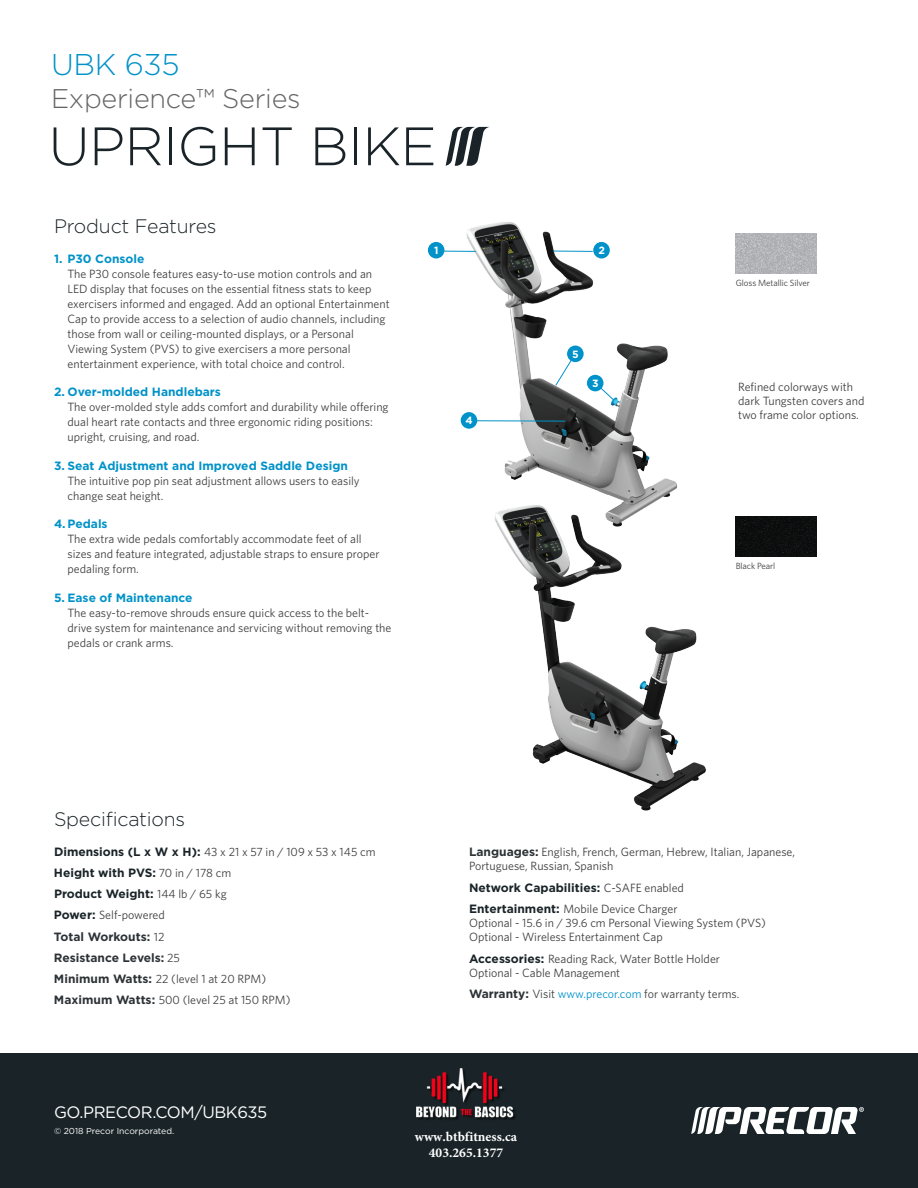
<style>
.page{position:relative;width:918px;height:1188px;background:#fff}
.page>*{position:absolute;margin:0;border:0;box-sizing:border-box;transform-origin:0 0}
.t1{font:300 54px "Gotham";letter-spacing:-.01em;color:#1a2428}
.t2{font:300 30px "Gotham";letter-spacing:-.01em;color:#0092c8}
.t3{font:300 27px "Gotham";letter-spacing:-.01em;color:#676464}
.t4{font:300 19.5px "Gotham";letter-spacing:-.01em;color:#1a2428}
.t5{font:16.5px "Gotham";letter-spacing:-.025em;color:#fff}
.t6{font:700 13.5px/16.2px "Minion Pro";color:#fff;text-align:center}
.t7{font:12px/15px "Whitney";color:#413f41}
.t8{font:12px/14.4px "Whitney";color:#3e3e3f}
.t9{font:700 12px "Gotham";color:#0092c8}
.t10{font:700 12px "Gotham";color:#1a2428}
.t11{font:700 12px "Gotham";color:#2c3236}
.t12{font:700 10.5px "Gotham";color:#fff}
.t13{font:9px "Whitney";letter-spacing:-.01em;color:#413f41}
.t14{font:8.7px "Gotham";color:#fff}
.s1{font-family:"Gotham";font-weight:700;color:#1a2428}
.s2{font-family:"Whitney";font-weight:400;color:#3e3e3f}
.s3{font-family:"Gotham";font-weight:700;color:#2c3236}
.s4{color:#0092c8}
</style>
<div class="page">
<img style="left:504px;top:537px;width:232px;height:274px">
<div style="left:0;top:1053px;width:918px;height:135px;background:#1a2428"></div>
<img style="left:427px;top:222px;width:309px;height:315px">
<hr style="left:436px;top:251px;width:40px;height:1px;background:#0092c8">
<div style="left:461px;top:412px;width:16px;height:17px;background:#0092c8;border-radius:50%"></div>
<div style="left:567px;top:346px;width:17px;height:16px;background:#0092c8;border-radius:50%"></div>
<svg style="left:555px;top:356px;width:19px;height:30px"></svg>
<div style="left:593px;top:242px;width:17px;height:16px;background:#0092c8;border-radius:50%"></div>
<svg style="left:596px;top:384px;width:19px;height:17px"></svg>
<div style="left:428px;top:242px;width:16px;height:16px;background:#0092c8;border-radius:50%"></div>
<div style="left:587px;top:375px;width:16px;height:16px;background:#0092c8;border-radius:50%"></div>
<svg style="left:691px;top:1107px;width:173px;height:27px"></svg>
<svg style="left:446px;top:127px;width:43px;height:39px"></svg>
<hr style="left:553px;top:251px;width:40px;height:1px;background:#0092c8">
<hr style="left:476px;top:420px;width:89px;height:2px;background:#0092c8">
<img style="left:736px;top:233px;width:81px;height:41px">
<div style="left:736px;top:516px;width:81px;height:41px;background:#0d0e0e"></div>
<img style="left:417px;top:1068px;width:98px;height:52px">
<p class="t2" style="left:51px;top:45px;width:130px">UBK 635</p>
<p class="t3" style="left:51px;top:81px;width:251px">Experience™ Series</p>
<p class="t1" style="left:49px;top:112px;width:390px">UPRIGHT BIKE</p>
<p class="t4" style="left:54px;top:213px;width:164px">Product Features</p>
<p class="t9" style="left:54px;top:250px;width:92px">1. P30 Console</p>
<p class="t7" style="left:68px;top:266px;width:324px">The P30 console features easy-to-use motion controls and an LED display that focuses on the essential fitness stats to keep exercisers informed and engaged. Add an optional Entertainment Cap to provide access to a selection of audio channels, including those from wall or ceiling-mounted displays, or a Personal Viewing System (PVS) to give exercisers a more personal entertainment experience, with total choice and control.</p>
<p class="t9" style="left:54px;top:384px;width:168px">2. Over-molded Handlebars</p>
<p class="t7" style="left:68px;top:399px;width:323px">The over-molded style adds comfort and durability while offering dual heart rate contacts and three ergonomic riding positions: upright, cruising, and road.</p>
<p class="t9" style="left:54px;top:457px;width:295px">3. Seat Adjustment and Improved Saddle Design</p>
<p class="t7" style="left:68px;top:473px;width:294px">The intuitive pop pin seat adjustment allows users to easily change seat height.</p>
<p class="t9" style="left:54px;top:516px;width:55px">4.Pedals</p>
<p class="t7" style="left:68px;top:531px;width:314px">The extra wide pedals comfortably accommodate feet of all sizes and feature integrated, adjustable straps to ensure proper pedaling form.</p>
<p class="t9" style="left:54px;top:589px;width:140px">5. Ease of Maintenance</p>
<p class="t7" style="left:68px;top:605px;width:325px">The easy-to-remove shrouds ensure quick access to the belt&shy;drive system for maintenance and servicing without removing the pedals or crank arms.</p>
<p class="t12" style="left:434px;top:243px;width:6px">1</p>
<p class="t12" style="left:598px;top:243px;width:8px">2</p>
<p class="t12" style="left:466px;top:413px;width:9px">4</p>
<p class="t12" style="left:572px;top:347px;width:8px">5</p>
<p class="t12" style="left:592px;top:376px;width:8px">3</p>
<p class="t4" style="left:54px;top:806px;width:133px">Specifications</p>
<p class="t13" style="left:736px;top:277px;width:76px">Gloss Metallic Silver</p>
<p class="t7" style="left:738px;top:379px;width:128px;line-height:14.4px">Refined colorways with dark Tungsten covers and two frame color options.</p>
<p class="t13" style="left:736px;top:560px;width:41px">Black Pearl</p>
<p class="t8" style="left:54px;top:844px;width:323px"><span class="s1">Dimensions (L x W x H):</span> 43 x 21 x 57 in / 109 x 53 x 145 cm</p>
<p class="t10" style="left:54px;top:865px;width:179px">Height with PVS: <span class="s2">70 in / 178 cm</span></p>
<p class="t10" style="left:54px;top:886px;width:174px">Product Weight: <span class="s2">144 lb / 65 kg</span></p>
<p class="t8" style="left:54px;top:908px;width:112px"><span class="s1">Power:</span> Self-powered</p>
<p class="t11" style="left:54px;top:928px;width:112px">Total Workouts: <span class="s2">12</span></p>
<p class="t11" style="left:54px;top:950px;width:127px">Resistance Levels: <span class="s2">25</span></p>
<p class="t8" style="left:54px;top:971px;width:214px"><span class="s3">Minimum Watts:</span> 22 (level 1 at 20 RPM)</p>
<p class="t8" style="left:54px;top:992px;width:238px"><span class="s3">Maximum Watts:</span> 500 (level 25 at 150 RPM)</p>
<p class="t5" style="left:54px;top:1102px;width:215px">GO.PRECOR.COM/UBK635</p>
<p class="t14" style="left:54px;top:1125px;width:122px">© 2018 Precor Incorporated.</p>
<p class="t8" style="left:469px;top:844px;width:328px"><span class="s3">Languages:</span> English, French, German, Hebrew, Italian, Japanese,<br>Portuguese, Russian, Spanish</p>
<p class="t10" style="left:469px;top:879px;width:216px">Network Capabilities: <span class="s2">C-SAFE enabled</span></p>
<p class="t8" style="left:469px;top:901px;width:298px"><span class="s1">Entertainment:</span> Mobile Device Charger<br>Optional - 15.6 in / 39.6 cm Personal Viewing System (PVS)<br>Optional - Wireless Entertainment Cap</p>
<p class="t8" style="left:469px;top:951px;width:252px"><span class="s1">Accessories:</span> Reading Rack, Water Bottle Holder<br>Optional - Cable Management</p>
<p class="t8" style="left:469px;top:987px;width:272px"><span class="s3">Warranty:</span> Visit <span class="s4">www.precor.com</span> for warranty terms.</p>
<p class="t6" style="left:415px;top:1128px;width:104px">www.btbfitness.ca<br>403.265.1377</p>
</div>
